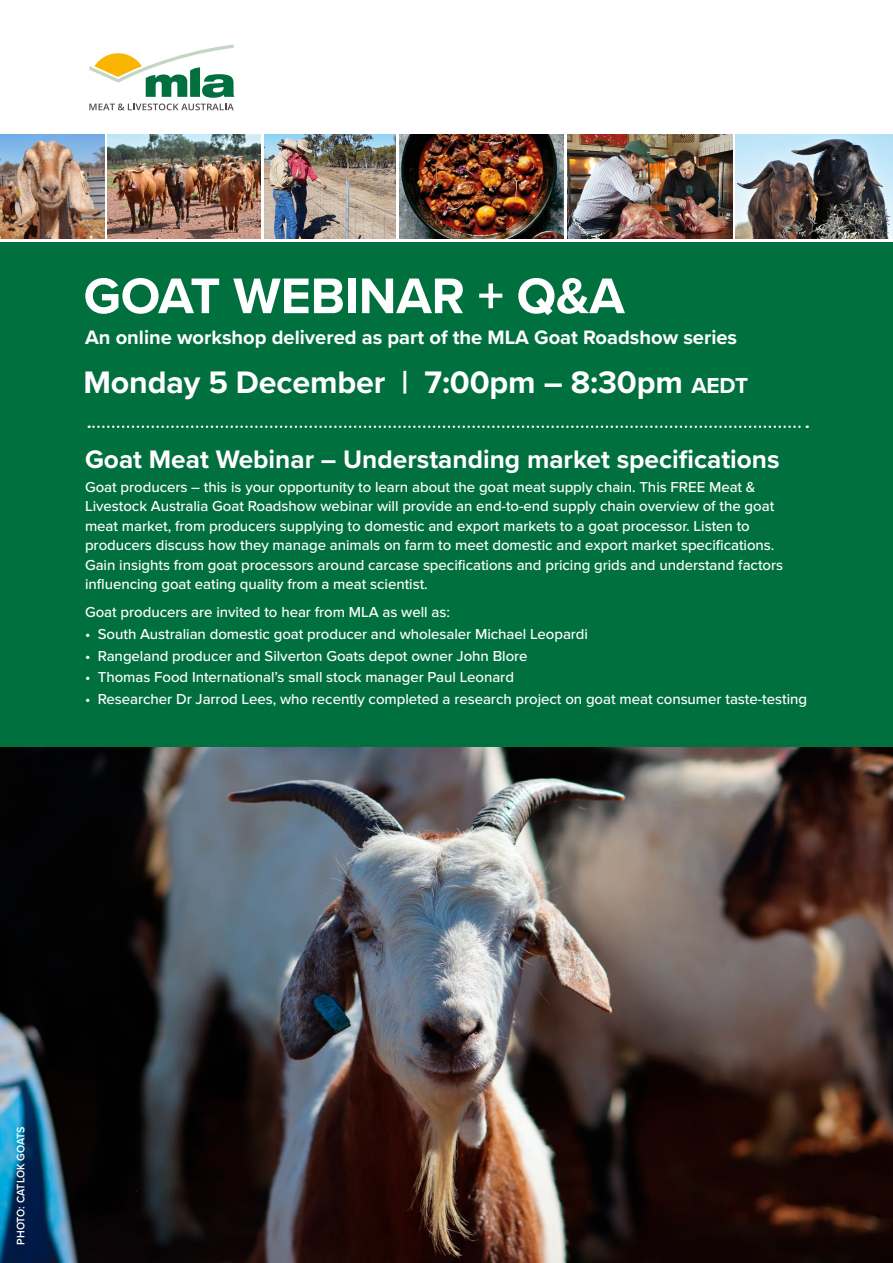
<style>
.page{position:relative;width:893px;height:1263px;background:#fff}
.page>*{position:absolute;margin:0;border:0;box-sizing:border-box;transform-origin:0 0}
.t1{font:700 51.9px "Proxima Nova";letter-spacing:-.005em;color:#fff}
.t2{font:700 32.25px "Proxima Nova";letter-spacing:-.005em;color:#fff}
.t3{font:700 26.25px "Proxima Nova";color:#fff}
.t4{font:700 20.1px "Proxima Nova";color:#fff}
.t5{font:500 15px/19.5px "Proxima Nova";letter-spacing:-.005em;color:#fff}
.t6{font:600 11.25px "Proxima Nova";letter-spacing:-.01em;color:#fff;scale:.95 1}
.s1{font-size:22.5px}
</style>
<div class="page">
<img style="left:0;top:746px;width:893px;height:517px">
<img style="left:399px;top:134px;width:165px;height:105px">
<img style="left:264px;top:134px;width:132px;height:105px">
<img style="left:567px;top:134px;width:166px;height:105px">
<img style="left:108px;top:134px;width:153px;height:105px">
<div style="left:0;top:242px;width:893px;height:504px;background:#00703f"></div>
<svg style="left:89px;top:45px;width:145px;height:53px"></svg>
<svg style="left:89px;top:104px;width:145px;height:6px"></svg>
<svg style="left:89px;top:425px;width:719px;height:3px"></svg>
<img style="left:736px;top:134px;width:157px;height:105px">
<img style="left:0;top:134px;width:105px;height:105px">
<h1 class="t1" style="left:84px;top:257px;width:543px">GOAT WEBINAR + Q&amp;A</h1>
<h3 class="t4" style="left:85px;top:322px;width:654px">An online workshop delivered as part of the MLA Goat Roadshow series</h3>
<h2 class="t2" style="left:84px;top:358px;width:666px">Monday 5 December | 7:00pm – 8:30pm <span class="s1">AEDT</span></h2>
<h3 class="t3" style="left:85px;top:439px;width:696px">Goat Meat Webinar – Understanding market specifications</h3>
<p class="t5" style="left:85px;top:478px;width:700px">Goat producers – this is your opportunity to learn about the goat meat supply chain. This FREE Meat &amp; Livestock Australia Goat Roadshow webinar will provide an end-to-end supply chain overview of the goat meat market, from producers supplying to domestic and export markets to a goat processor. Listen to producers discuss how they manage animals on farm to meet domestic and export market specifications.<br>Gain insights from goat processors around carcase specifications and pricing grids and understand factors influencing goat eating quality from a meat scientist.</p>
<p class="t5" style="left:85px;top:603px;width:366px">Goat producers are invited to hear from MLA as well as:</p>
<p class="t5" style="left:85px;top:625px;width:504px">• South Australian domestic goat producer and wholesaler Michael Leopardi</p>
<p class="t5" style="left:85px;top:646px;width:444px">• Rangeland producer and Silverton Goats depot owner John Blore</p>
<p class="t5" style="left:85px;top:668px;width:430px">• Thomas Food International’s small stock manager Paul Leonard</p>
<p class="t5" style="left:85px;top:690px;width:724px">• Researcher Dr Jarrod Lees, who recently completed a research project on goat meat consumer taste-testing</p>
<p class="t6" style="left:14px;top:1244px;width:126px;rotate:-90deg">PHOTO: CATLOK GOATS</p>
</div>
